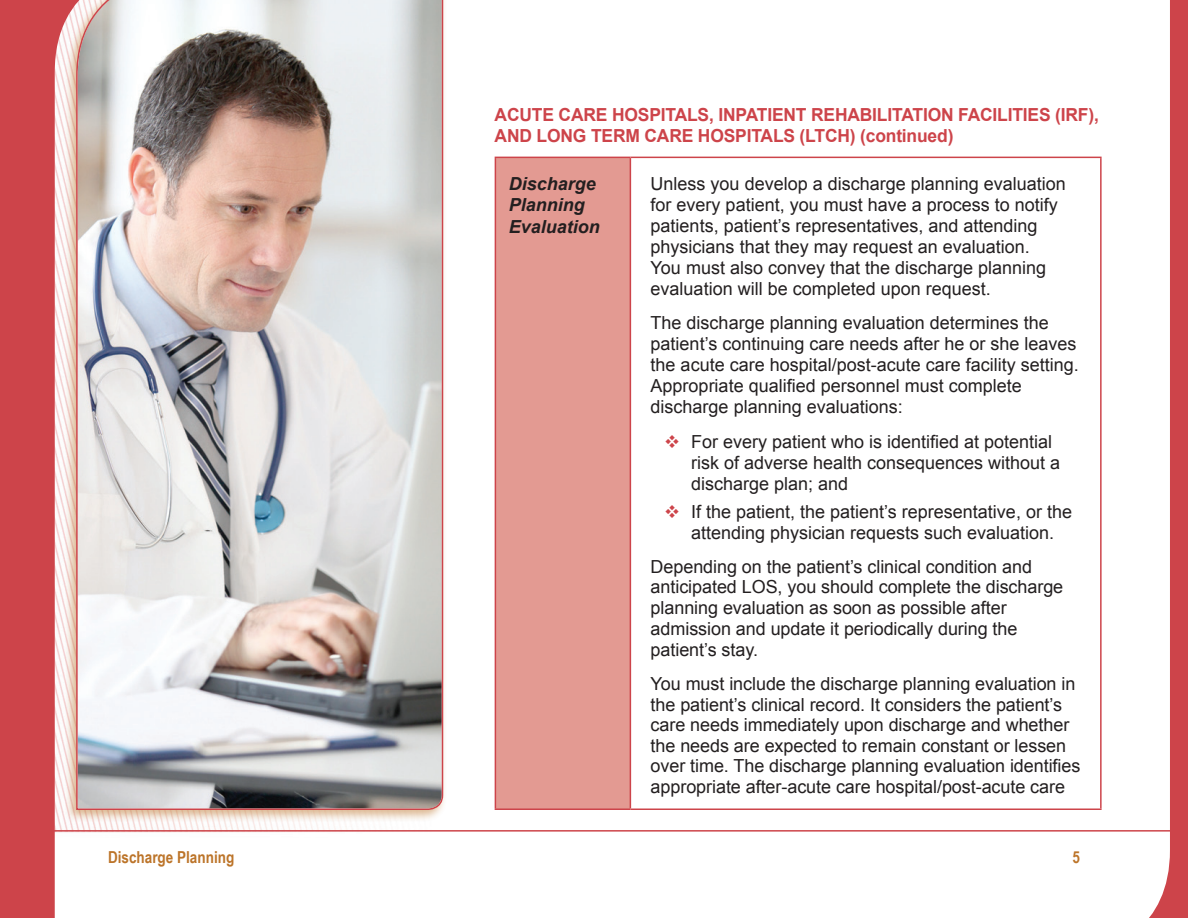
<style>
.page{position:relative;width:1188px;height:918px;background:#fff}
.page>*{position:absolute;margin:0;border:0;box-sizing:border-box;transform-origin:0 0}
.t1{font:18px/21px "Arial";color:#231f20}
.t2{font:700 18px/21px "Arial";letter-spacing:-.01em;color:#cd444a}
.t3{font:italic 700 18px/21.6px "Arial";color:#231f20}
.t4{font:700 16.5px "Arial Narrow";color:#bc7429}
</style>
<div class="page">
<hr style="left:48px;top:830px;width:1131px;height:2px;background:#cd444a">
<svg style="left:1137px;top:0;width:51px;height:918px"></svg>
<svg style="left:0;top:0;width:93px;height:918px;background:#d46267"></svg>
<div style="left:64px;top:0;width:383px;height:822px;background:#bc7429;opacity:.5"></div>
<img style="left:75px;top:0;width:369px;height:811px">
<div style="left:495px;top:157px;width:135px;height:652px;background:#e39a92"></div>
<hr style="left:495px;top:157px;width:135px;height:1px;background:#cd444a">
<hr style="left:495px;top:158px;width:1px;height:650px;background:#cd444a">
<hr style="left:495px;top:808px;width:135px;height:2px;background:#cd444a">
<hr style="left:630px;top:157px;width:472px;height:1px;background:#cd444a">
<hr style="left:630px;top:158px;width:1px;height:650px;background:#cd444a">
<hr style="left:1100px;top:158px;width:2px;height:650px;background:#cd444a">
<hr style="left:630px;top:808px;width:472px;height:2px;background:#cd444a">
<h3 class="t2" style="left:495px;top:105px;width:606px">ACUTE CARE HOSPITALS, INPATIENT REHABILITATION FACILITIES (IRF),<br>AND LONG TERM CARE HOSPITALS (LTCH) (continued)</h3>
<h4 class="t3" style="left:509px;top:173px;width:93px">Discharge<br>Planning<br>Evaluation</h4>
<p class="t1" style="left:651px;top:173px;width:417px">Unless you develop a discharge planning evaluation for every patient, you must have a process to notify patients, patient’s representatives, and attending physicians that they may request an evaluation.<br>You must also convey that the discharge planning evaluation will be completed upon request.</p>
<p class="t1" style="left:651px;top:313px;width:430px">The discharge planning evaluation determines the patient’s continuing care needs after he or she leaves the acute care hospital/post-acute care facility setting.<br>Appropriate qualified personnel must complete discharge planning evaluations:</p>
<p class="t1" style="left:691px;top:431px;width:371px">For every patient who is identified at potential risk of adverse health consequences without a discharge plan; and</p>
<p class="t1" style="left:691px;top:501px;width:382px">If the patient, the patient’s representative, or the attending physician requests such evaluation.</p>
<p class="t1" style="left:651px;top:556px;width:414px">Depending on the patient’s clinical condition and anticipated LOS, you should complete the discharge planning evaluation as soon as possible after admission and update it periodically during the patient’s stay.</p>
<p class="t1" style="left:651px;top:673px;width:431px">You must include the discharge planning evaluation in the patient’s clinical record. It considers the patient’s care needs immediately upon discharge and whether the needs are expected to remain constant or lessen over time. The discharge planning evaluation identifies appropriate after-acute care hospital/post-acute care</p>
<p class="t4" style="left:108px;top:845px;width:128px">Discharge Planning</p>
<p class="t4" style="left:1072px;top:845px;width:9px">5</p>
</div>
